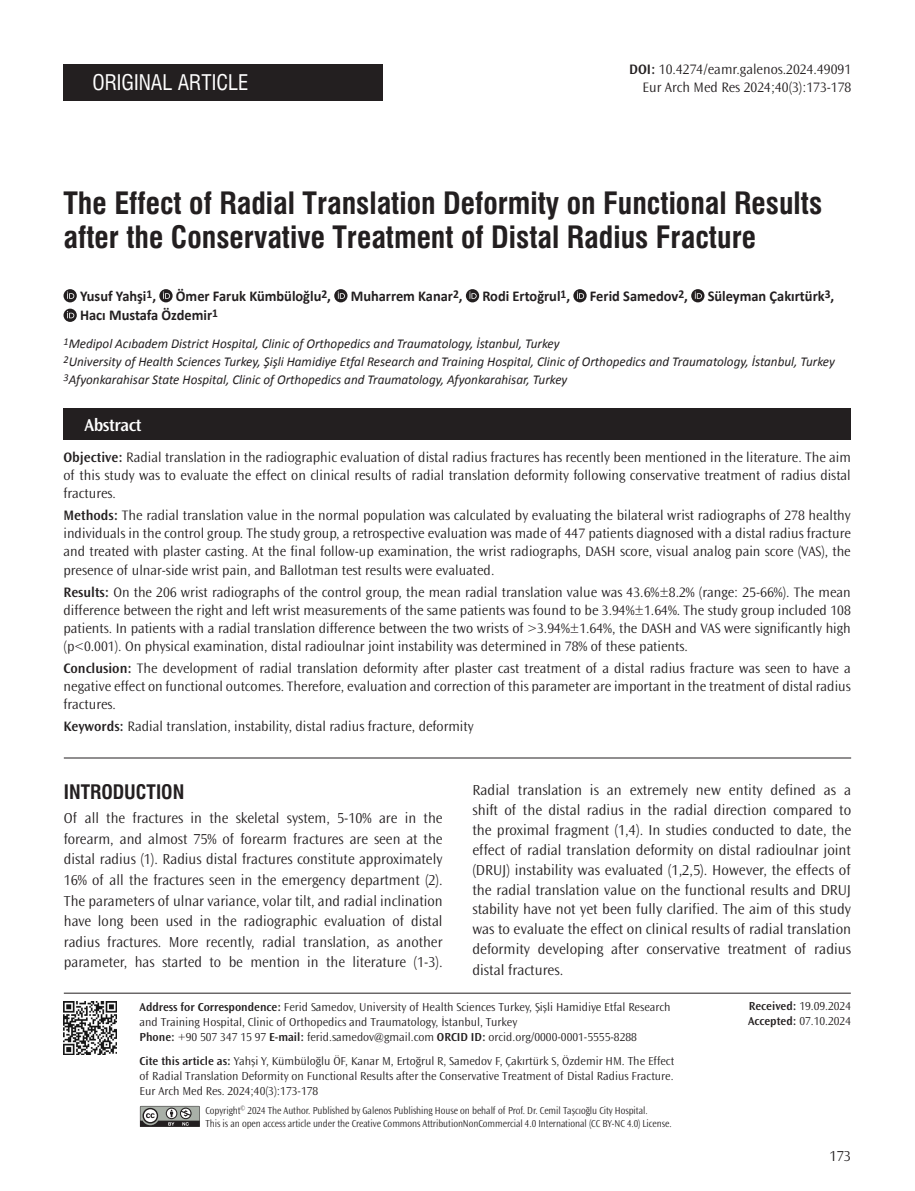
<style>
.page{position:relative;width:915px;height:1191px;background:#fff}
.page>*{position:absolute;margin:0;border:0;box-sizing:border-box;transform-origin:0 0}
.BASLIK{font:30px/34.5px "Swiss Condensed Bold Tr";color:#231f20}
.t1{font:21px "Swiss Condensed Tr";color:#fff}
.ARA_BASLIK{font:19.5px "Swiss Condensed Bold Tr";color:#231f20}
.ABSTRACT_YAZI{font:600 18px "Ocean Sans Std";letter-spacing:-.025em;color:#fff}
.YAZI{font:300 15px/20.1px "Ocean Sans Std";color:#231f20;text-align:justify}
.YAZARLAR{font:700 15px "Calibri";color:#231f20;scale:.96 1}
.OZET{font:300 14.25px/18px "Ocean Sans Std";color:#231f20;text-align:justify}
.SAYFA_NO{font:300 14.25px "Ocean Sans Std";color:#231f20}
.KURUM{font:italic 13.5px "Calibri";color:#231f20}
.YAZI-2{font:300 12px/15px "Ocean Sans Std";color:#231f20}
.CİTE_AS{font:300 12px/15px "Ocean Sans Std";color:#231f20;text-align:justify}
.t2{font:300 10.5px/13.5px "Ocean Sans Std";letter-spacing:-.005em;color:#231f20;scale:.9 1}
.s1{font-weight:600}
</style>
<div class="page">
<div style="left:63px;top:64px;width:319px;height:37px;background:#231f20"></div>
<svg style="left:140px;top:1106px;width:60px;height:20px"></svg>
<hr style="left:64px;top:992px;width:786px;height:1px;background:#231f20">
<img style="left:63px;top:1001px;width:53px;height:53px">
<svg style="left:63px;top:289px;width:14px;height:13px"></svg>
<svg style="left:67px;top:291px;width:7px;height:8px"></svg>
<div style="left:159px;top:289px;width:13px;height:13px;background:#231f20;border-radius:50%"></div>
<svg style="left:163px;top:291px;width:7px;height:8px"></svg>
<svg style="left:334px;top:289px;width:13px;height:13px"></svg>
<svg style="left:337px;top:291px;width:8px;height:8px"></svg>
<svg style="left:465px;top:289px;width:14px;height:13px"></svg>
<svg style="left:469px;top:291px;width:7px;height:8px"></svg>
<svg style="left:573px;top:289px;width:13px;height:13px"></svg>
<svg style="left:576px;top:291px;width:8px;height:8px"></svg>
<svg style="left:691px;top:289px;width:13px;height:13px"></svg>
<svg style="left:694px;top:291px;width:7px;height:8px"></svg>
<svg style="left:63px;top:309px;width:14px;height:13px"></svg>
<svg style="left:67px;top:311px;width:7px;height:7px"></svg>
<div style="left:63px;top:409px;width:787px;height:31px;background:#231f20"></div>
<hr style="left:64px;top:757px;width:786px;height:1px;background:#231f20">
<h2 class="t1" style="left:92px;top:70px;width:158px">ORIGINAL ARTICLE</h2>
<p class="OZET" style="left:629px;top:61px;width:223px"><span class="s1">DOI:</span> 10.4274/eamr.galenos.2024.49091</p>
<p class="SAYFA_NO" style="left:642px;top:80px;width:210px">Eur Arch Med Res 2024;40(3):173-178</p>
<p class="BASLIK" style="left:63px;top:186px;width:760px">The Effect of Radial Translation Deformity on Functional Results after the Conservative Treatment of Distal Radius Fracture</p>
<p class="YAZARLAR" style="left:80px;top:285px;width:81px">Yusuf Yahşi<sup>1</sup>,</p>
<p class="YAZARLAR" style="left:176px;top:285px;width:163px">Ömer Faruk Kümbüloğlu<sup>2</sup>,</p>
<p class="YAZARLAR" style="left:350px;top:285px;width:118px">Muharrem Kanar<sup>2</sup>,</p>
<p class="YAZARLAR" style="left:482px;top:285px;width:93px">Rodi Ertoğrul<sup>1</sup>,</p>
<p class="YAZARLAR" style="left:589px;top:285px;width:104px">Ferid Samedov<sup>2</sup>,</p>
<p class="YAZARLAR" style="left:707px;top:285px;width:133px">Süleyman Çakırtürk<sup>3</sup>,</p>
<p class="YAZARLAR" style="left:80px;top:305px;width:145px">Hacı Mustafa Özdemir<sup>1</sup></p>
<p class="KURUM" style="left:63px;top:334px;width:497px"><sup>1</sup>Medipol Acıbadem District Hospital, Clinic of Orthopedics and Traumatology, İstanbul, Turkey</p>
<p class="KURUM" style="left:63px;top:352px;width:772px"><sup>2</sup>University of Health Sciences Turkey, Şişli Hamidiye Etfal Research and Training Hospital, Clinic of Orthopedics and Traumatology, İstanbul, Turkey</p>
<p class="KURUM" style="left:63px;top:370px;width:505px"><sup>3</sup>Afyonkarahisar State Hospital, Clinic of Orthopedics and Traumatology, Afyonkarahisar, Turkey</p>
<p class="ABSTRACT_YAZI" style="left:84px;top:415px;width:59px">Abstract</p>
<p class="OZET" style="left:63px;top:449px;width:788px"><span class="s1">Objective:</span> Radial translation in the radiographic evaluation of distal radius fractures has recently been mentioned in the literature. The aim of this study was to evaluate the effect on clinical results of radial translation deformity following conservative treatment of radius distal fractures.</p>
<p class="OZET" style="left:63px;top:507px;width:788px"><span class="s1">Methods:</span> The radial translation value in the normal population was calculated by evaluating the bilateral wrist radiographs of 278 healthy individuals in the control group. The study group, a retrospective evaluation was made of 447 patients diagnosed with a distal radius fracture and treated with plaster casting. At the final follow-up examination, the wrist radiographs, DASH score, visual analog pain score (VAS), the presence of ulnar-side wrist pain, and Ballotman test results were evaluated.</p>
<p class="OZET" style="left:63px;top:583px;width:788px"><span class="s1">Results:</span> On the 206 wrist radiographs of the control group, the mean radial translation value was 43.6%±8.2% (range: 25-66%). The mean difference between the right and left wrist measurements of the same patients was found to be 3.94%±1.64%. The study group included 108 patients. In patients with a radial translation difference between the two wrists of &gt;3.94%±1.64%, the DASH and VAS were significantly high (p&lt;0.001). On physical examination, distal radioulnar joint instability was determined in 78% of these patients.</p>
<p class="OZET" style="left:63px;top:659px;width:788px"><span class="s1">Conclusion:</span> The development of radial translation deformity after plaster cast treatment of a distal radius fracture was seen to have a negative effect on functional outcomes. Therefore, evaluation and correction of this parameter are important in the treatment of distal radius fractures.</p>
<p class="OZET" style="left:63px;top:718px;width:411px"><span class="s1">Keywords:</span> Radial translation, instability, distal radius fracture, deformity</p>
<p class="ARA_BASLIK" style="left:64px;top:779px;width:122px">INTRODUCTION</p>
<p class="YAZI" style="left:64px;top:808px;width:380px;line-height:20.5px">Of all the fractures in the skeletal system, 5-10% are in the forearm, and almost 75% of forearm fractures are seen at the distal radius (1). Radius distal fractures constitute approximately 16% of all the fractures seen in the emergency department (2).<br>The parameters of ulnar variance, volar tilt, and radial inclination have long been used in the radiographic evaluation of distal radius fractures. More recently, radial translation, as another parameter, has started to be mention in the literature (1-3).</p>
<p class="YAZI" style="left:472px;top:780px;width:380px">Radial translation is an extremely new entity defined as a shift of the distal radius in the radial direction compared to the proximal fragment (1,4). In studies conducted to date, the effect of radial translation deformity on distal radioulnar joint (DRUJ) instability was evaluated (1,2,5). However, the effects of the radial translation value on the functional results and DRUJ stability have not yet been fully clarified. The aim of this study was to evaluate the effect on clinical results of radial translation deformity developing after conservative treatment of radius distal fractures.</p>
<p class="YAZI-2" style="left:139px;top:1000px;width:532px"><span class="s1">Address for Correspondence:</span> Ferid Samedov, University of Health Sciences Turkey, Şişli Hamidiye Etfal Research and Training Hospital, Clinic of Orthopedics and Traumatology, İstanbul, Turkey</p>
<p class="YAZI-2" style="left:139px;top:1030px;width:498px"><span class="s1">Phone:</span> +90 507 347 15 97 <span class="s1">E-mail:</span> ferid.samedov@gmail.com <span class="s1">ORCID ID:</span> orcid.org/0000-0001-5555-8288</p>
<p class="CİTE_AS" style="left:139px;top:1053px;width:536px"><span class="s1">Cite this article as:</span> Yahşi Y, Kümbüloğlu ÖF, Kanar M, Ertoğrul R, Samedov F, Çakırtürk S, Özdemir HM. The Effect of Radial Translation Deformity on Functional Results after the Conservative Treatment of Distal Radius Fracture.<br>Eur Arch Med Res. 2024;40(3):173-178</p>
<p class="t2" style="left:205px;top:1103px;width:519px">Copyright<sup>©</sup> 2024 The Author. Published by Galenos Publishing House on behalf of Prof. Dr. Cemil Taşcıoğlu City Hospital.<br>This is an open access article under the Creative Commons AttributionNonCommercial 4.0 International (CC BY-NC 4.0) License.</p>
<p class="YAZI-2" style="left:748px;top:998px;width:104px"><span class="s1">Received:</span> 19.09.2024</p>
<p class="YAZI-2" style="left:747px;top:1013px;width:105px"><span class="s1">Accepted:</span> 07.10.2024</p>
<p class="YAZI" style="left:829px;top:1146px;width:23px">173</p>
</div>
